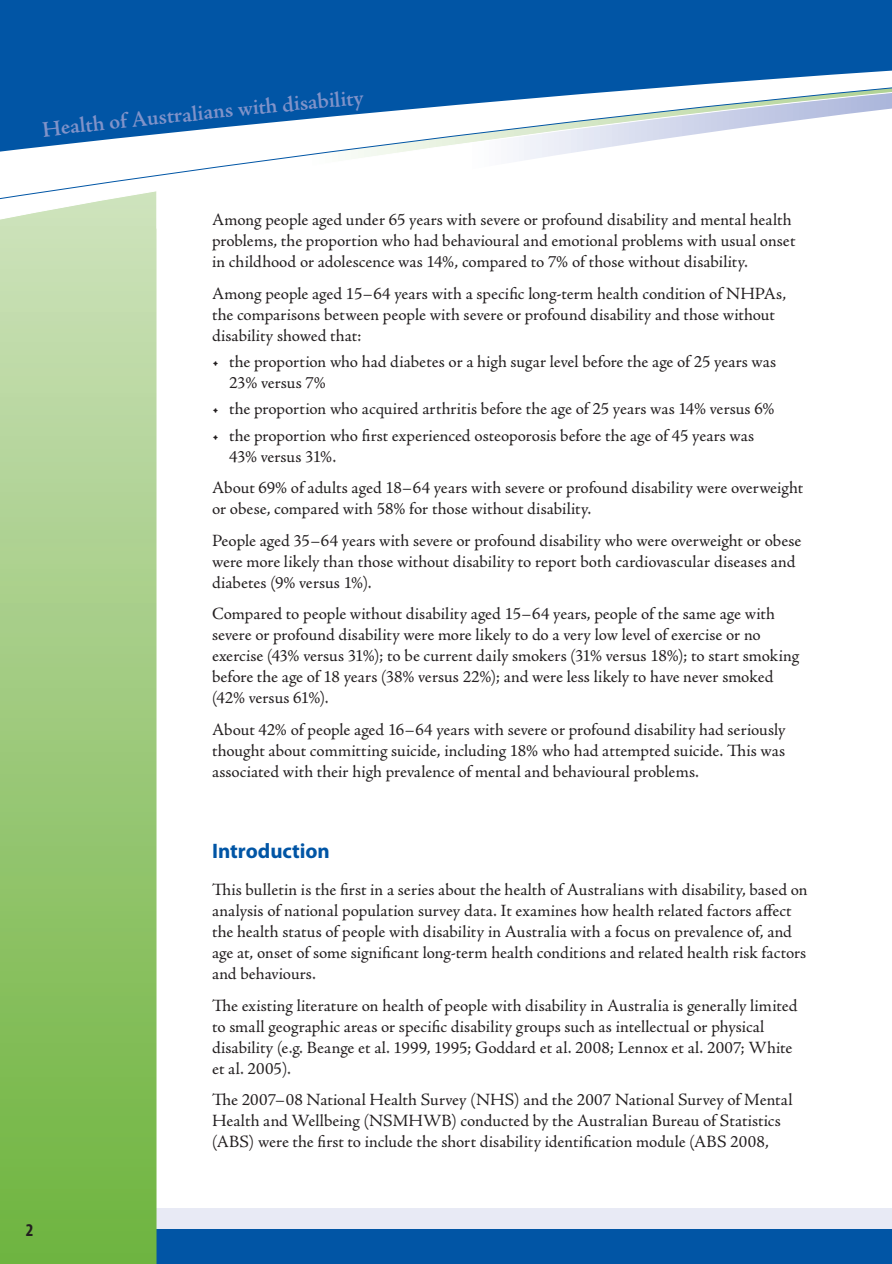
<style>
.page{position:relative;width:892px;height:1264px;background:#fff}
.page>*{position:absolute;margin:0;border:0;box-sizing:border-box;transform-origin:0 0}
.t1{font:600 22.5px "Adobe Jenson Pro";color:#8193c9}
.Heading_1{font:700 21px "Myriad Pro";color:#0155a5}
.t2{font:700 condensed 18px "Myriad Pro";color:#231f20}
.Body_text{font:17.25px/21px "Adobe Jenson Pro";color:#231f20}
.Bullet_1{font:17.25px/21px "Adobe Jenson Pro";color:#231f20}
</style>
<div class="page">
<div style="left:156px;top:1207px;width:736px;height:22px;background:#e8eaf5"></div>
<div style="left:156px;top:1229px;width:736px;height:34px;background:#0155a5"></div>
<svg style="left:0;top:224px;width:156px;height:1039px;background:#9cc97a"></svg>
<div style="left:0;top:0;width:892px;height:87px;background:#0155a5"></div>
<svg style="left:0;top:203px;width:157px;height:21px"></svg>
<svg style="left:0;top:87px;width:892px;height:116px"></svg>
<h1 class="t1" style="left:41px;top:116px;width:238px;rotate:-6deg">Health of Australians with</h1>
<h1 class="t1" style="left:281px;top:92px;width:83px;rotate:-5deg">disability</h1>
<p class="t2" style="left:26px;top:1218px;width:9px">2</p>
<p class="Body_text" style="left:212px;top:210px;width:585px">Among people aged under 65 years with severe or profound disability and mental health problems, the proportion who had behavioural and emotional problems with usual onset in childhood or adolescence was 14%, compared to 7% of those without disability.</p>
<p class="Body_text" style="left:212px;top:283px;width:575px">Among people aged 15–64 years with a specific long-term health condition of NHPAs, the comparisons between people with severe or profound disability and those without disability showed that:</p>
<p class="Bullet_1" style="left:229px;top:351px;width:548px;text-indent:-17px">• the proportion who had diabetes or a high sugar level before the age of 25 years was<br>23% versus 7%</p>
<p class="Bullet_1" style="left:212px;top:399px;width:564px">• the proportion who acquired arthritis before the age of 25 years was 14% versus 6%</p>
<p class="Bullet_1" style="left:229px;top:425px;width:526px;text-indent:-17px">• the proportion who first experienced osteoporosis before the age of 45 years was<br>43% versus 31%.</p>
<p class="Body_text" style="left:212px;top:477px;width:592px">About 69% of adults aged 18–64 years with severe or profound disability were overweight or obese, compared with 58% for those without disability.</p>
<p class="Body_text" style="left:212px;top:530px;width:591px">People aged 35–64 years with severe or profound disability who were overweight or obese were more likely than those without disability to report both cardiovascular diseases and diabetes (9% versus 1%).</p>
<p class="Body_text" style="left:212px;top:603px;width:589px">Compared to people without disability aged 15–64 years, people of the same age with severe or profound disability were more likely to do a very low level of exercise or no exercise (43% versus 31%); to be current daily smokers (31% versus 18%); to start smoking before the age of 18 years (38% versus 22%); and were less likely to have never smoked (42% versus 61%).</p>
<p class="Body_text" style="left:212px;top:719px;width:575px;text-align:justify">About 42% of people aged 16–64 years with severe or profound disability had seriously thought about committing suicide, including 18% who had attempted suicide. This was associated with their high prevalence of mental and behavioural problems.</p>
<p class="Heading_1" style="left:212px;top:837px;width:119px">Introduction</p>
<p class="Body_text" style="left:212px;top:879px;width:597px">This bulletin is the first in a series about the health of Australians with disability, based on analysis of national population survey data. It examines how health related factors affect the health status of people with disability in Australia with a focus on prevalence of, and age at, onset of some significant long-term health conditions and related health risk factors and behaviours.</p>
<p class="Body_text" style="left:212px;top:994px;width:587px">The existing literature on health of people with disability in Australia is generally limited to small geographic areas or specific disability groups such as intellectual or physical disability (e.g. Beange et al. 1999, 1995; Goddard et al. 2008; Lennox et al. 2007; White et al. 2005).</p>
<p class="Body_text" style="left:212px;top:1089px;width:582px">The 2007–08 National Health Survey (NHS) and the 2007 National Survey of Mental<br>Health and Wellbeing (NSMHWB) conducted by the Australian Bureau of Statistics (ABS) were the first to include the short disability identification module (ABS 2008,</p>
</div>
